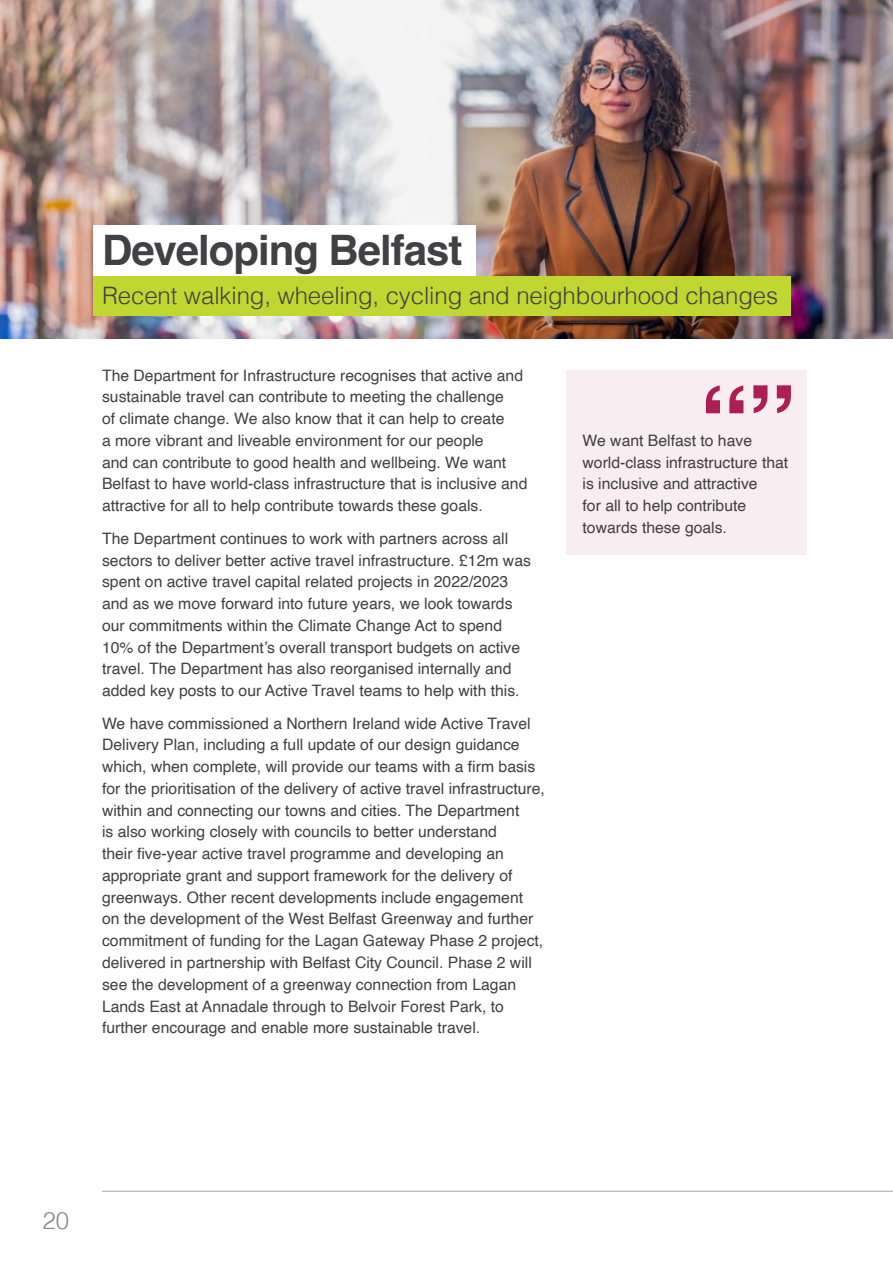
<style>
.page{position:relative;width:893px;height:1263px;background:#fff}
.page>*{position:absolute;margin:0;border:0;box-sizing:border-box;transform-origin:0 0}
.Page_title__h2{font:700 42px "Helvetica";letter-spacing:-.025em;color:#414042}
.Page_subtitle__p{font:300 24px "Helvetica";letter-spacing:-.005em;color:#414042}
.t1{font:300 24px "Helvetica";color:#878787}
.Body__balance_ragged_lines{font:15.75px/21.8px "Helvetica";color:#414042}
</style>
<div class="page">
<div style="left:567px;top:371px;width:240px;height:184px;background:#f8edf1"></div>
<svg style="left:753px;top:385px;width:38px;height:28px"></svg>
<svg style="left:706px;top:385px;width:37px;height:28px"></svg>
<hr style="left:102px;top:1191px;width:791px;height:1px;background:#b2b2b2">
<img style="left:0;top:0;width:893px;height:338px">
<div style="left:94px;top:225px;width:382px;height:52px;background:#fff"></div>
<div style="left:94px;top:277px;width:697px;height:39px;background:#c0d631"></div>
<h2 class="Page_title__h2" style="left:102px;top:225px;width:362px">Developing Belfast</h2>
<p class="Page_subtitle__p" style="left:102px;top:275px;width:677px">Recent walking, wheeling, cycling and neighbourhood changes</p>
<p class="Body__balance_ragged_lines" style="left:102px;top:365px;width:427px">The Department for Infrastructure recognises that active and sustainable travel can contribute to meeting the challenge<br>of climate change. We also know that it can help to create<br>a more vibrant and liveable environment for our people<br>and can contribute to good health and wellbeing. We want Belfast to have world-class infrastructure that is inclusive and attractive for all to help contribute towards these goals.</p>
<p class="Body__balance_ragged_lines" style="left:102px;top:528px;width:430px">The Department continues to work with partners across all sectors to deliver better active travel infrastructure. £12m was spent on active travel capital related projects in 2022/2023 and as we move forward into future years, we look towards our commitments within the Climate Change Act to spend 10% of the Department’s overall transport budgets on active travel. The Department has also reorganised internally and added key posts to our Active Travel teams to help with this.</p>
<p class="Body__balance_ragged_lines" style="left:102px;top:713px;width:444px">We have commissioned a Northern Ireland wide Active Travel Delivery Plan, including a full update of our design guidance which, when complete, will provide our teams with a firm basis for the prioritisation of the delivery of active travel infrastructure, within and connecting our towns and cities. The Department<br>is also working closely with councils to better understand<br>their five-year active travel programme and developing an appropriate grant and support framework for the delivery of greenways. Other recent developments include engagement<br>on the development of the West Belfast Greenway and further commitment of funding for the Lagan Gateway Phase 2 project, delivered in partnership with Belfast City Council. Phase 2 will see the development of a greenway connection from Lagan Lands East at Annadale through to Belvoir Forest Park, to further encourage and enable more sustainable travel.</p>
<p class="Body__balance_ragged_lines" style="left:583px;top:430px;width:207px">We want Belfast to have world-class infrastructure that is inclusive and attractive<br>for all to help contribute towards these goals.</p>
<h2 class="t1" style="left:43px;top:1200px;width:28px">20</h2>
</div>
